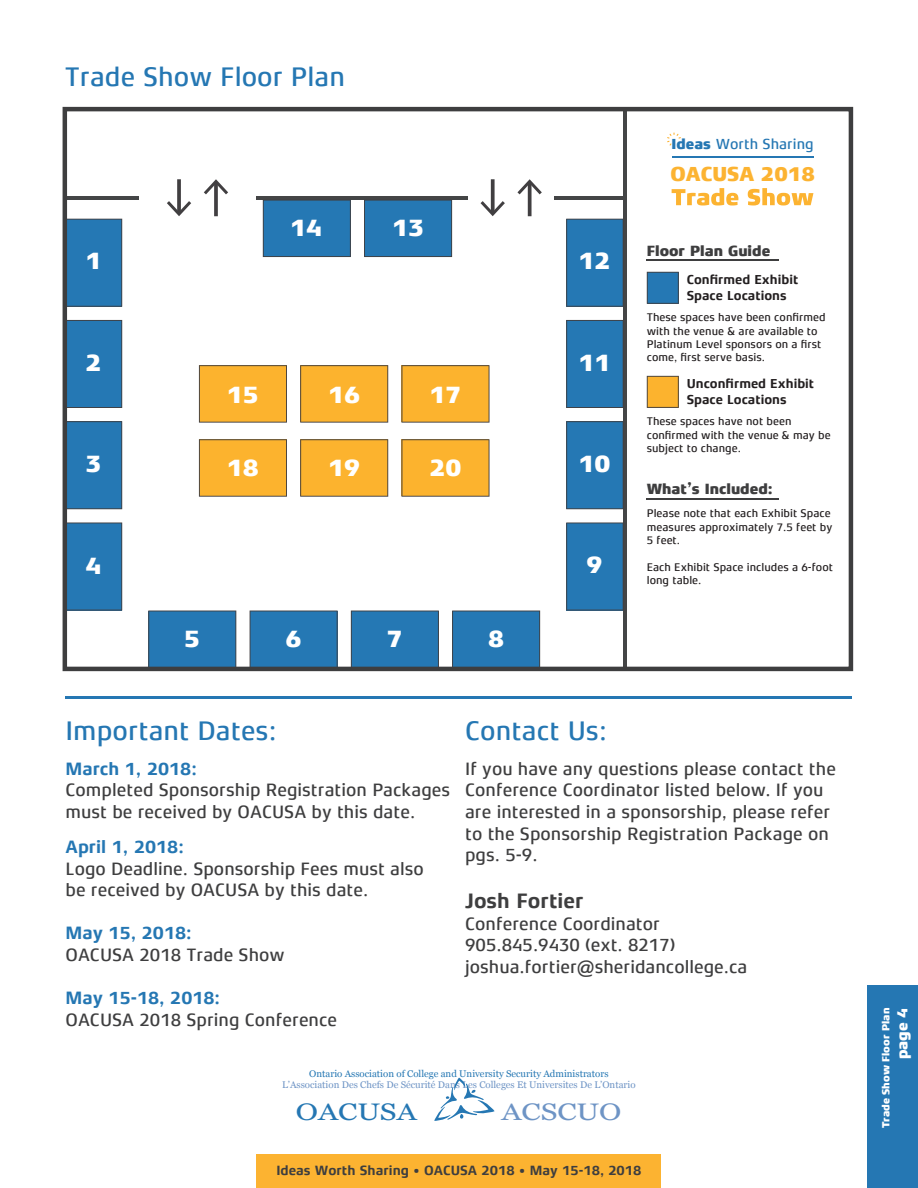
<style>
.page{position:relative;width:918px;height:1188px;background:#fff}
.page>*{position:absolute;margin:0;border:0;box-sizing:border-box;transform-origin:0 0}
.t1{font:500 27px "Xenois Sans Pro";color:#2577b3}
.t2{font:800 24.15px "Xenois Sans Pro";color:#fff}
.t3{font:23.85px "Georgia";color:#2577b3;scale:1.25 1}
.t4{font:23.85px "Georgia";color:#6e94c5;scale:1.25 1}
.t5{font:800 22.35px "Xenois Sans Pro";color:#fff}
.t6{font:700 21px "Xenois Sans Pro";color:#3e3e3f}
.t7{font:800 20.4px "Xenois Sans Pro";color:#fcb331}
.t8{font:500 18px/21.6px "Xenois Sans Pro";color:#3e3e3f}
.t9{font:700 18px "Xenois Sans Pro";color:#2577b3}
.t10{font:800 15px "Xenois Sans Pro";color:#fff}
.t11{font:800 14.85px "Xenois Sans Pro";color:#3e3e3f}
.t12{font:500 14.7px "Xenois Sans Pro";color:#2577b3}
.t13{font:700 13.5px "Xenois Sans Pro";color:#3e3e3f}
.t14{font:700 13.05px/15.6px "Xenois Sans Pro";color:#231f20}
.t15{font:500 11.25px/13.4px "Xenois Sans Pro";color:#231f20}
.t16{font:800 10.5px "Xenois Sans Pro";color:#fff}
.t17{font:9.75px "Georgia";color:#6e94c5}
.t18{font:9.75px "Georgia";color:#2577b3}
.s1{font-weight:800}
</style>
<div class="page">
<div style="left:256px;top:1154px;width:406px;height:34px;background:#fcb331"></div>
<div style="left:868px;top:986px;width:50px;height:202px;background:#2577b3"></div>
<hr style="left:66px;top:697px;width:786px;height:2px;background:#2577b3">
<hr style="left:65px;top:196px;width:74px;height:4px;background:#444546">
<hr style="left:256px;top:196px;width:212px;height:4px;background:#444546">
<hr style="left:554px;top:196px;width:70px;height:4px;background:#444546">
<hr style="left:672px;top:157px;width:141px;height:1px;background:#2577b3">
<svg style="left:667px;top:133px;width:14px;height:13px"></svg>
<svg style="left:672px;top:188px;width:66px;height:18px"></svg>
<svg style="left:748px;top:188px;width:65px;height:18px"></svg>
<svg style="left:177px;top:179px;width:4px;height:22px"></svg>
<svg style="left:167px;top:201px;width:24px;height:15px"></svg>
<svg style="left:214px;top:194px;width:4px;height:22px"></svg>
<svg style="left:204px;top:179px;width:24px;height:15px"></svg>
<svg style="left:491px;top:179px;width:4px;height:22px"></svg>
<svg style="left:481px;top:201px;width:24px;height:15px"></svg>
<svg style="left:528px;top:194px;width:4px;height:22px"></svg>
<svg style="left:517px;top:179px;width:25px;height:15px"></svg>
<svg style="left:647px;top:272px;width:32px;height:32px"></svg>
<hr style="left:624px;top:109px;width:3px;height:559px;background:#444546">
<svg style="left:647px;top:376px;width:32px;height:32px"></svg>
<div style="left:68px;top:219px;width:54px;height:88px;background:#2578b4"></div>
<div style="left:68px;top:320px;width:54px;height:88px;background:#2578b4"></div>
<div style="left:68px;top:421px;width:54px;height:88px;background:#2578b4"></div>
<div style="left:68px;top:522px;width:54px;height:89px;background:#2578b4"></div>
<div style="left:148px;top:611px;width:88px;height:55px;background:#2578b4"></div>
<div style="left:250px;top:611px;width:88px;height:55px;background:#2578b4"></div>
<div style="left:351px;top:611px;width:88px;height:55px;background:#2578b4"></div>
<div style="left:452px;top:611px;width:88px;height:55px;background:#2578b4"></div>
<svg style="left:566px;top:219px;width:58px;height:88px;background:#2674ad"></svg>
<svg style="left:566px;top:320px;width:58px;height:88px;background:#2674ad"></svg>
<svg style="left:566px;top:421px;width:58px;height:88px;background:#2674ad"></svg>
<svg style="left:566px;top:522px;width:58px;height:89px;background:#2775ad"></svg>
<div style="left:364px;top:200px;width:88px;height:57px;background:#2578b4"></div>
<div style="left:263px;top:200px;width:88px;height:57px;background:#2578b4"></div>
<svg style="left:401px;top:365px;width:89px;height:58px;background:#f2ad31"></svg>
<svg style="left:300px;top:365px;width:88px;height:58px;background:#f2ad30"></svg>
<svg style="left:401px;top:439px;width:89px;height:58px;background:#f2ad31"></svg>
<svg style="left:300px;top:439px;width:88px;height:58px;background:#f2ad30"></svg>
<svg style="left:199px;top:365px;width:88px;height:58px;background:#f2ad30"></svg>
<svg style="left:199px;top:439px;width:88px;height:58px;background:#f2ad30"></svg>
<hr style="left:647px;top:259px;width:132px;height:2px;background:#3e3e3f">
<hr style="left:647px;top:498px;width:132px;height:1px;background:#3e3e3f">
<div style="left:63px;top:107px;width:790px;height:564px;border:4px solid #3e3e3f"></div>
<svg style="left:434px;top:1078px;width:60px;height:43px"></svg>
<p class="t1" style="left:65px;top:62px;width:282px">Trade Show Floor Plan</p>
<p class="t2" style="left:86px;top:247px;width:17px">1</p>
<p class="t2" style="left:86px;top:349px;width:17px">2</p>
<p class="t2" style="left:86px;top:450px;width:17px">3</p>
<p class="t2" style="left:86px;top:551px;width:17px">4</p>
<p class="t2" style="left:290px;top:214px;width:33px">14</p>
<p class="t2" style="left:392px;top:214px;width:33px">13</p>
<p class="t2" style="left:227px;top:381px;width:33px">15</p>
<p class="t2" style="left:328px;top:381px;width:33px">16</p>
<p class="t2" style="left:429px;top:381px;width:33px">17</p>
<p class="t2" style="left:227px;top:454px;width:33px">18</p>
<p class="t2" style="left:328px;top:454px;width:33px">19</p>
<p class="t2" style="left:429px;top:454px;width:33px">20</p>
<p class="t2" style="left:184px;top:625px;width:17px">5</p>
<p class="t2" style="left:286px;top:625px;width:17px">6</p>
<p class="t2" style="left:387px;top:625px;width:17px">7</p>
<p class="t2" style="left:488px;top:625px;width:17px">8</p>
<p class="t2" style="left:579px;top:247px;width:33px">12</p>
<p class="t5" style="left:576px;top:253px;width:31px">12</p>
<p class="t5" style="left:576px;top:348px;width:31px">11</p>
<p class="t2" style="left:579px;top:349px;width:33px">11</p>
<p class="t5" style="left:576px;top:444px;width:31px">10</p>
<p class="t2" style="left:579px;top:450px;width:33px">10</p>
<p class="t5" style="left:583px;top:539px;width:16px">9</p>
<p class="t2" style="left:587px;top:551px;width:17px">9</p>
<p class="t12" style="left:672px;top:136px;width:144px"><span class="s1">Ideas</span> Worth Sharing</p>
<p class="t7" style="left:671px;top:162px;width:146px">OACUSA 2018</p>
<p class="t11" style="left:647px;top:242px;width:125px">Floor Plan Guide</p>
<p class="t14" style="left:687px;top:272px;width:113px">Confirmed Exhibit<br>Space Locations</p>
<p class="t15" style="left:647px;top:311px;width:180px">These spaces have been confirmed with the venue &amp; are available to<br>Platinum Level sponsors on a first come, first serve basis.</p>
<p class="t14" style="left:687px;top:376px;width:129px">Unconfirmed Exhibit<br>Space Locations</p>
<p class="t15" style="left:647px;top:415px;width:185px">These spaces have not been confirmed with the venue &amp; may be subject to change.</p>
<p class="t11" style="left:647px;top:481px;width:127px">What’s Included:</p>
<p class="t15" style="left:647px;top:507px;width:187px">Please note that each Exhibit Space measures approximately 7.5 feet by<br>5 feet.</p>
<p class="t15" style="left:647px;top:560px;width:188px">Each Exhibit Space includes a 6-foot long table.</p>
<p class="t1" style="left:66px;top:715px;width:212px">Important Dates:</p>
<p class="t9" style="left:66px;top:758px;width:133px">March 1, 2018:</p>
<p class="t8" style="left:66px;top:779px;width:386px">Completed Sponsorship Registration Packages must be received by OACUSA by this date.</p>
<p class="t9" style="left:66px;top:837px;width:120px">April 1, 2018:</p>
<p class="t8" style="left:66px;top:858px;width:360px">Logo Deadline. Sponsorship Fees must also</p>
<p class="t8" style="left:66px;top:879px;width:304px">be received by OACUSA by this date.</p>
<p class="t9" style="left:66px;top:923px;width:128px">May 15, 2018:</p>
<p class="t8" style="left:66px;top:944px;width:221px">OACUSA 2018 Trade Show</p>
<p class="t9" style="left:66px;top:988px;width:156px">May 15-18, 2018:</p>
<p class="t8" style="left:66px;top:1009px;width:273px">OACUSA 2018 Spring Conference</p>
<p class="t1" style="left:465px;top:715px;width:143px">Contact Us:</p>
<p class="t8" style="left:465px;top:758px;width:372px">If you have any questions please contact the Conference Coordinator listed below. If you are interested in a sponsorship, please refer to the Sponsorship Registration Package on pgs. 5-9.</p>
<p class="t6" style="left:465px;top:889px;width:120px">Josh Fortier</p>
<p class="t8" style="left:465px;top:913px;width:196px">Conference Coordinator</p>
<p class="t8" style="left:465px;top:934px;width:212px">905.845.9430 (ext. 8217)</p>
<p class="t8" style="left:465px;top:956px;width:284px">joshua.fortier@sheridancollege.ca</p>
<p class="t18" style="left:309px;top:1066px;width:301px">Ontario Association of College and University Security Administrators</p>
<p class="t17" style="left:282px;top:1078px;width:355px">L’Association Des Chefs De Sécurité Dans Les Colleges Et Universites De L’Ontario</p>
<h3 class="t3" style="left:296px;top:1095px;width:98px">OACUSA</h3>
<h3 class="t4" style="left:501px;top:1095px;width:98px">ACSCUO</h3>
<p class="t13" style="left:276px;top:1163px;width:367px">Ideas Worth Sharing • OACUSA 2018 • May 15-18, 2018</p>
<p class="t16" style="left:880px;top:1128px;width:122px;rotate:-90deg">Trade Show Floor Plan</p>
<p class="t10" style="left:894px;top:1059px;width:53px;rotate:-90deg">page 4</p>
</div>
